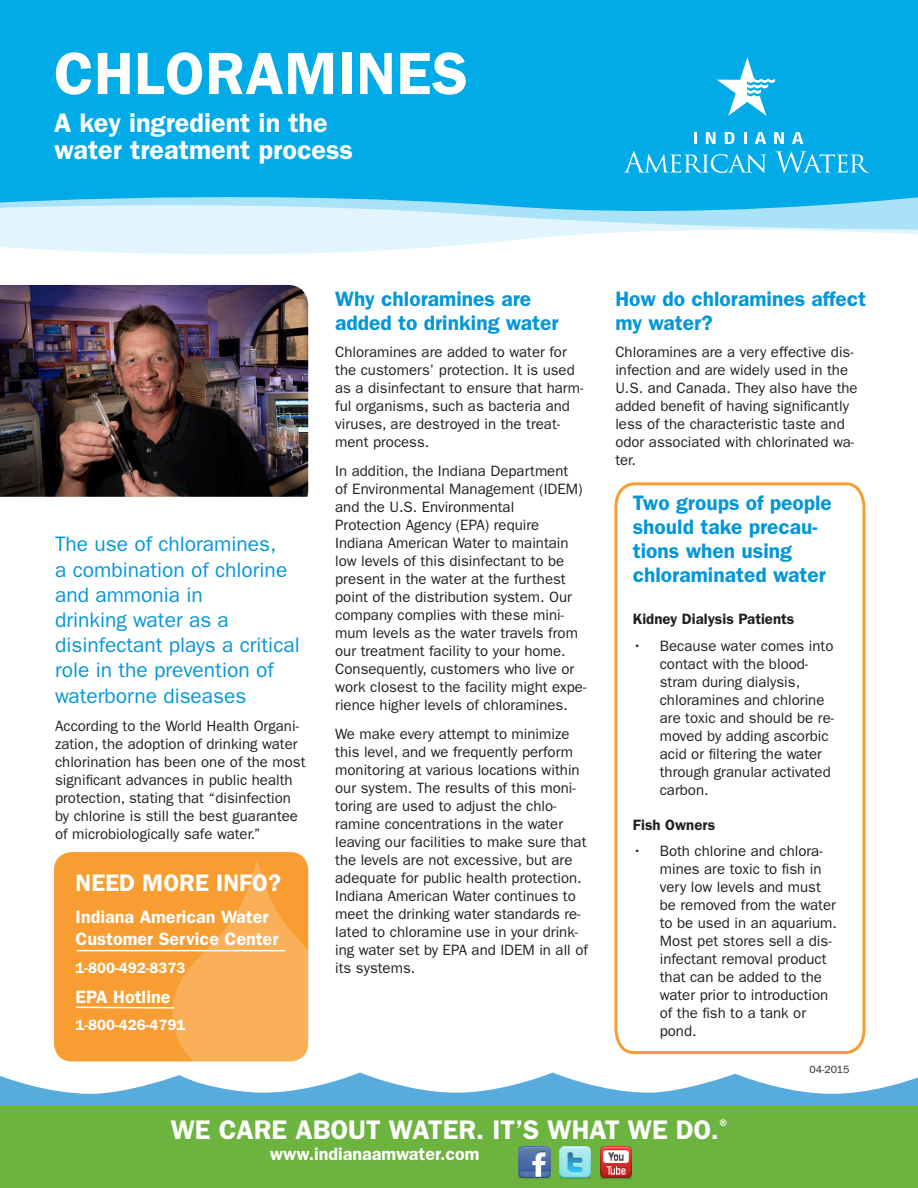
<style>
.page{position:relative;width:918px;height:1188px;background:#fff}
.page>*{position:absolute;margin:0;border:0;box-sizing:border-box;transform-origin:0 0}
.t1{font:600 60px "ITC Franklin Gothic Std";letter-spacing:.01em;color:#fff}
.Subhead{font:600 27px/27px "ITC Franklin Gothic Std";color:#fff}
.Body_Copy{font:600 24px "ITC Franklin Gothic Std";color:#fff}
.Paragraph_Style_1{font:21px/25.2px "ITC Franklin Gothic Std";color:#0696d7}
.Subhead-2{font:600 21px/24px "ITC Franklin Gothic Std";color:#0696d7}
.Body_Text{font:600 18px/21.6px "ITC Franklin Gothic Std";color:#fff}
.t2{font:600 17.85px "ITC Franklin Gothic Std";color:#fff}
.Body_Copy-2{font:15px/18px "ITC Franklin Gothic Std";color:#231f20}
.Subhead-3{font:600 15px "ITC Franklin Gothic Std";color:#231f20}
.Body_Text-2{font:600 15px "ITC Franklin Gothic Std";color:#fff}
.t3{font:10.5px "ITC Franklin Gothic Std";color:#231f20}
</style>
<div class="page">
<div style="left:0;top:0;width:918px;height:265px;background:#00abe7"></div>
<svg style="left:0;top:197px;width:918px;height:7px"></svg>
<svg style="left:0;top:204px;width:918px;height:152px"></svg>
<svg style="left:0;top:213px;width:918px;height:124px"></svg>
<svg style="left:623px;top:151px;width:143px;height:22px"></svg>
<svg style="left:775px;top:151px;width:94px;height:22px"></svg>
<svg style="left:694px;top:132px;width:3px;height:12px"></svg>
<svg style="left:706px;top:132px;width:10px;height:12px"></svg>
<svg style="left:725px;top:132px;width:9px;height:12px"></svg>
<svg style="left:744px;top:132px;width:3px;height:12px"></svg>
<svg style="left:755px;top:132px;width:11px;height:12px"></svg>
<svg style="left:774px;top:132px;width:10px;height:12px"></svg>
<svg style="left:792px;top:132px;width:11px;height:12px"></svg>
<svg style="left:717px;top:57px;width:58px;height:59px"></svg>
<img style="left:0;top:285px;width:308px;height:212px">
<div style="left:54px;top:852px;width:254px;height:209px;background:#f89d31;border-radius:18px"></div>
<svg style="left:614px;top:482px;width:252px;height:573px"></svg>
<svg style="left:0;top:1073px;width:918px;height:33px;fill:#58abdd"></svg>
<div style="left:0;top:1106px;width:918px;height:82px;background:#6cb43f"></div>
<img style="left:518px;top:1146px;width:33px;height:33px">
<img style="left:559px;top:1146px;width:32px;height:33px">
<img style="left:600px;top:1146px;width:32px;height:33px">
<svg style="left:75px;top:855px;width:267px;height:233px"></svg>
<p class="t1" style="left:54px;top:38px;width:416px">CHLORAMINES</p>
<p class="Subhead" style="left:54px;top:109px;width:301px">A key ingredient in the water treatment process</p>
<p class="Paragraph_Style_1" style="left:55px;top:532px;width:246px">The use of chloramines,<br>a combination of chlorine and ammonia in<br>drinking water as a disinfectant plays a critical role in the prevention of waterborne diseases</p>
<p class="Body_Copy-2" style="left:55px;top:717px;width:252px">According to the World Health Organi&shy;zation, the adoption of drinking water chlorination has been one of the most significant advances in public health protection, stating that “disinfection by chlorine is still the best guarantee of microbiologically safe water.”</p>
<p class="Body_Copy" style="left:76px;top:868px;width:207px">NEED MORE INFO?</p>
<p class="Body_Text" style="left:76px;top:906px;width:204px">Indiana American Water<br>Customer Service Center</p>
<p class="Body_Text-2" style="left:76px;top:959px;width:111px">1-800-492-8373</p>
<p class="Body_Text" style="left:76px;top:986px;width:96px">EPA Hotline</p>
<p class="Body_Text-2" style="left:76px;top:1016px;width:111px">1-800-426-4791</p>
<p class="Subhead-2" style="left:335px;top:287px;width:225px">Why chloramines are added to drinking water</p>
<p class="Body_Copy-2" style="left:335px;top:343px;width:250px">Chloramines are added to water for the customers’ protection. It is used as a disinfectant to ensure that harm&shy;ful organisms, such as bacteria and viruses, are destroyed in the treat&shy;ment process.</p>
<p class="Body_Copy-2" style="left:335px;top:462px;width:253px">In addition, the Indiana Department<br>of Environmental Management (IDEM) and the U.S. Environmental<br>Protection Agency (EPA) require Indiana American Water to maintain low levels of this disinfectant to be present in the water at the furthest point of the distribution system. Our company complies with these mini&shy;mum levels as the water travels from our treatment facility to your home.<br>Consequently, customers who live or work closest to the facility might expe&shy;rience higher levels of chloramines.</p>
<p class="Body_Copy-2" style="left:335px;top:725px;width:254px">We make every attempt to minimize this level, and we frequently perform monitoring at various locations within our system. The results of this moni&shy;toring are used to adjust the chlo&shy;ramine concentrations in the water leaving our facilities to make sure that the levels are not excessive, but are adequate for public health protection.<br>Indiana American Water continues to meet the drinking water standards re&shy;lated to chloramine use in your drink&shy;ing water set by EPA and IDEM in all of its systems.</p>
<p class="Subhead-2" style="left:615px;top:287px;width:252px">How do chloramines affect my water?</p>
<p class="Body_Copy-2" style="left:615px;top:343px;width:244px">Chloramines are a very effective dis&shy;infection and are widely used in the<br>U.S. and Canada. They also have the added benefit of having significantly less of the characteristic taste and odor associated with chlorinated wa&shy;ter.</p>
<p class="Subhead-2" style="left:633px;top:491px;width:201px">Two groups of people should take precau&shy;tions when using chloraminated water</p>
<p class="Subhead-3" style="left:633px;top:610px;width:163px">Kidney Dialysis Patients</p>
<p class="Body_Copy-2" style="left:660px;top:637px;width:176px;text-indent:-27px">• Because water comes into contact with the blood&shy;stram during dialysis, chloramines and chlorine are toxic and should be re&shy;moved by adding ascorbic acid or filtering the water through granular activated carbon.</p>
<p class="Subhead-3" style="left:633px;top:815px;width:84px">Fish Owners</p>
<p class="Body_Copy-2" style="left:660px;top:842px;width:179px;text-indent:-27px">• Both chlorine and chlora&shy;mines are toxic to fish in very low levels and must be removed from the water to be used in an aquarium.<br>Most pet stores sell a dis&shy;infectant removal product that can be added to the water prior to introduction of the fish to a tank or pond.</p>
<p class="t3" style="left:809px;top:1064px;width:42px">04-2015</p>
<p class="Subhead" style="left:171px;top:1116px;width:558px">WE CARE ABOUT WATER. IT’S WHAT WE DO.<sup>®</sup></p>
<p class="t2" style="left:270px;top:1143px;width:211px">www.indianaamwater.com</p>
</div>
